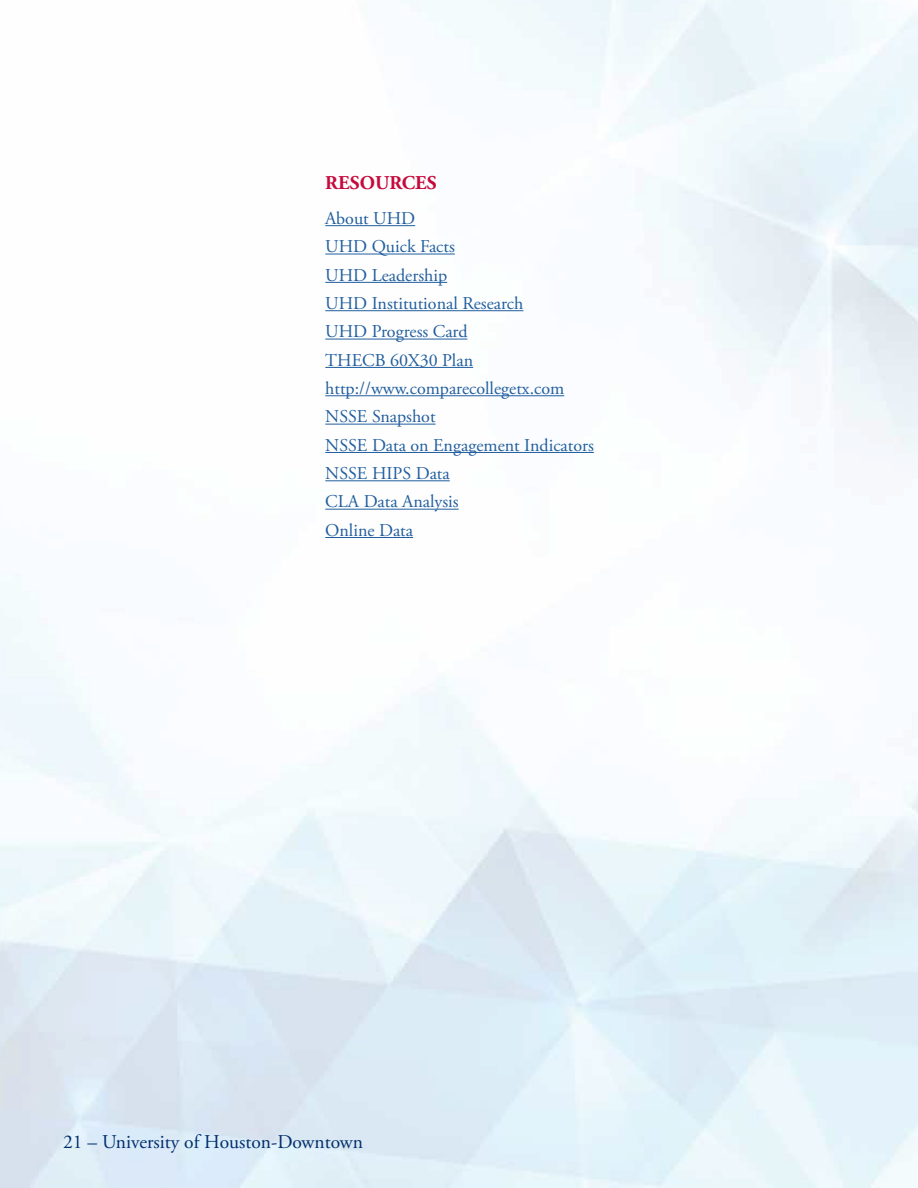
<style>
.page{position:relative;width:918px;height:1188px;background:#fff}
.page>*{position:absolute;margin:0;border:0;box-sizing:border-box;transform-origin:0 0}
.t1{font:19.5px "Adobe Garamond Pro";color:#002e6d}
.t2{font:700 19.5px "Adobe Garamond Pro";color:#c6093b}
.t3{font:18px/28.3px "Adobe Garamond Pro";color:#215e9e}
</style>
<div class="page">
<hr style="left:325px;top:225px;width:90px;height:1px;background:#215e9e">
<hr style="left:325px;top:254px;width:130px;height:1px;background:#215e9e">
<hr style="left:325px;top:282px;width:122px;height:1px;background:#215e9e">
<hr style="left:325px;top:310px;width:198px;height:1px;background:#215e9e">
<hr style="left:325px;top:339px;width:142px;height:1px;background:#215e9e">
<hr style="left:325px;top:367px;width:148px;height:1px;background:#215e9e">
<hr style="left:325px;top:395px;width:239px;height:1px;background:#215e9e">
<hr style="left:325px;top:424px;width:111px;height:1px;background:#215e9e">
<hr style="left:325px;top:452px;width:269px;height:1px;background:#215e9e">
<hr style="left:325px;top:480px;width:125px;height:1px;background:#215e9e">
<hr style="left:325px;top:509px;width:134px;height:1px;background:#215e9e">
<hr style="left:325px;top:537px;width:88px;height:1px;background:#215e9e">
<p class="t2" style="left:325px;top:171px;width:113px">RESOURCES</p>
<p class="t3" style="left:325px;top:205px;width:270px">About UHD<br>UHD Quick Facts<br>UHD Leadership<br>UHD Institutional Research<br>UHD Progress Card<br>THECB 60X30 Plan http://www.comparecollegetx.com<br>NSSE Snapshot<br>NSSE Data on Engagement Indicators<br>NSSE HIPS Data<br>CLA Data Analysis<br>Online Data</p>
<p class="t1" style="left:63px;top:1130px;width:302px">21 – University of Houston-Downtown</p>
</div>
